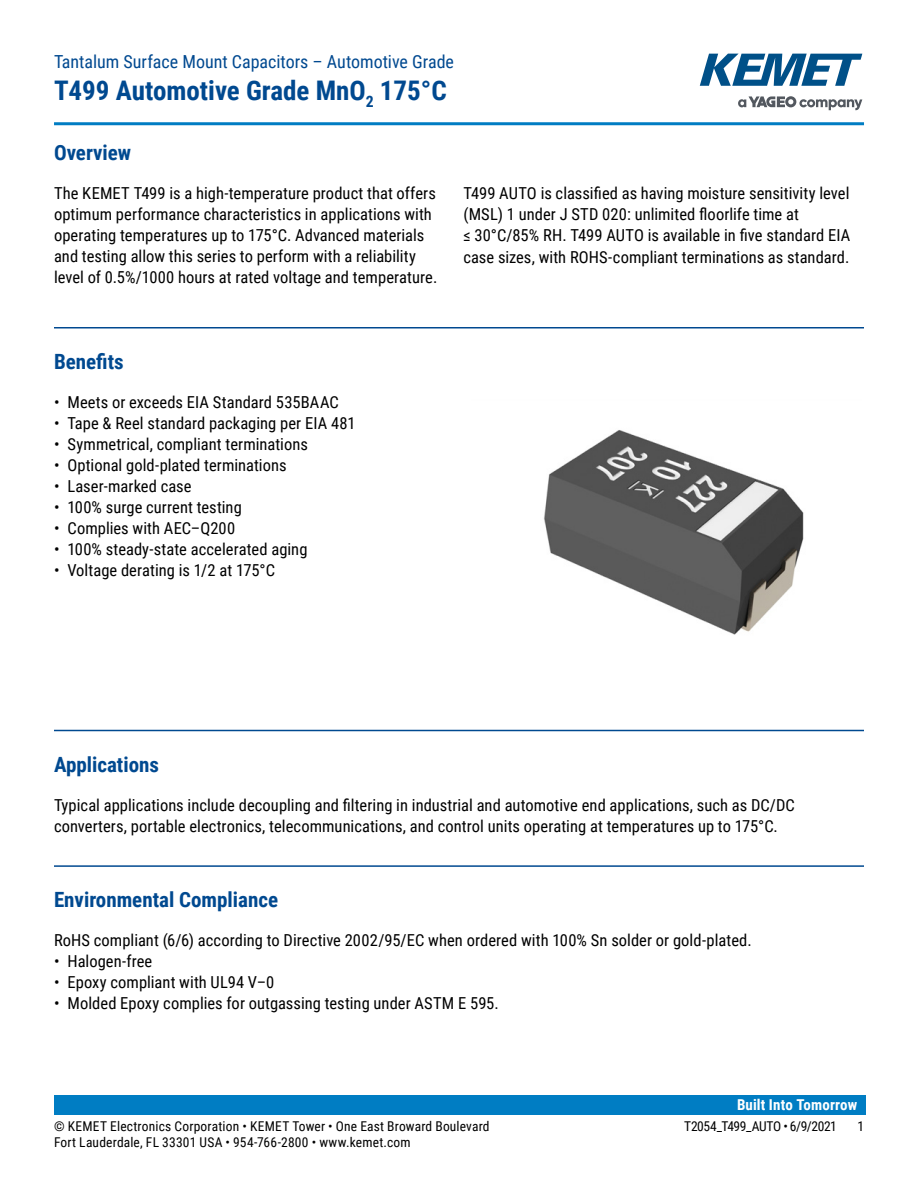
<style>
.page{position:relative;width:918px;height:1188px;background:#fff}
.page>*{position:absolute;margin:0;border:0;box-sizing:border-box;transform-origin:0 0}
.t1{font:700 27px "Roboto Condensed";color:#004990}
.t2{font:700 21px "Roboto Condensed";color:#004990}
.t3{font:18px "Roboto Condensed";color:#004990}
.t4{font:16.5px/21px "Roboto Condensed";letter-spacing:.005em;color:#000}
.t5{font:700 15px "Roboto Condensed";letter-spacing:.01em;color:#fff}
.t6{font:13.5px "Roboto Condensed";letter-spacing:.015em;color:#000}
.t7{font:13.5px "Roboto Condensed";letter-spacing:-.025em;color:#000}
</style>
<div class="page">
<svg style="left:738px;top:96px;width:124px;height:14px"></svg>
<svg style="left:700px;top:54px;width:162px;height:32px"></svg>
<hr style="left:54px;top:122px;width:810px;height:3px;background:#007dc3">
<div style="left:54px;top:1095px;width:811px;height:20px;background:#007dc3"></div>
<hr style="left:54px;top:327px;width:810px;height:1px;background:#004990">
<hr style="left:54px;top:730px;width:810px;height:1px;background:#004990">
<hr style="left:54px;top:865px;width:810px;height:2px;background:#004990">
<img style="left:544px;top:430px;width:260px;height:205px">
<p class="t3" style="left:54px;top:48px;width:402px">Tantalum Surface Mount Capacitors – Automotive Grade</p>
<h1 class="t1" style="left:54px;top:71px;width:394px">T499 Automotive Grade MnO<sub>2</sub> 175°C</h1>
<p class="t2" style="left:54px;top:138px;width:79px">Overview</p>
<p class="t4" style="left:54px;top:182px;width:385px">The KEMET T499 is a high-temperature product that offers optimum performance characteristics in applications with operating temperatures up to 175°C. Advanced materials and testing allow this series to perform with a reliability level of 0.5%/1000 hours at rated voltage and temperature.</p>
<p class="t4" style="left:463px;top:183px;width:388px">T499 AUTO is classified as having moisture sensitivity level (MSL) 1 under J STD 020: unlimited floorlife time at<br>≤ 30°C/85% RH. T499 AUTO is available in five standard EIA case sizes, with ROHS-compliant terminations as standard.</p>
<p class="t2" style="left:54px;top:347px;width:71px">Benefits</p>
<p class="t4" style="left:54px;top:391px;width:286px">• Meets or exceeds EIA Standard 535BAAC</p>
<p class="t4" style="left:54px;top:412px;width:303px">• Tape &amp; Reel standard packaging per EIA 481</p>
<p class="t4" style="left:54px;top:433px;width:255px">• Symmetrical, compliant terminations</p>
<p class="t4" style="left:54px;top:454px;width:234px">• Optional gold-plated terminations</p>
<p class="t4" style="left:54px;top:475px;width:139px">• Laser-marked case</p>
<p class="t4" style="left:54px;top:496px;width:189px">• 100% surge current testing</p>
<p class="t4" style="left:54px;top:517px;width:183px">• Complies with AEC–Q200</p>
<p class="t4" style="left:54px;top:538px;width:255px">• 100% steady-state accelerated aging</p>
<p class="t4" style="left:54px;top:559px;width:223px">• Voltage derating is 1/2 at 175°C</p>
<p class="t2" style="left:54px;top:750px;width:107px">Applications</p>
<p class="t4" style="left:54px;top:794px;width:743px">Typical applications include decoupling and filtering in industrial and automotive end applications, such as DC/DC converters, portable electronics, telecommunications, and control units operating at temperatures up to 175°C.</p>
<p class="t2" style="left:54px;top:885px;width:226px">Environmental Compliance</p>
<p class="t4" style="left:54px;top:929px;width:699px">RoHS compliant (6/6) according to Directive 2002/95/EC when ordered with 100% Sn solder or gold-plated.</p>
<p class="t4" style="left:54px;top:950px;width:100px">• Halogen-free</p>
<p class="t4" style="left:54px;top:971px;width:222px">• Epoxy compliant with UL94 V–0</p>
<p class="t4" style="left:54px;top:992px;width:446px">• Molded Epoxy complies for outgassing testing under ASTM E 595.</p>
<p class="t5" style="left:737px;top:1094px;width:122px">Built Into Tomorrow</p>
<p class="t6" style="left:54px;top:1116px;width:437px">© KEMET Electronics Corporation • KEMET Tower • One East Broward Boulevard</p>
<p class="t7" style="left:684px;top:1116px;width:154px">T2054_T499_AUTO • 6/9/2021</p>
<p class="t6" style="left:857px;top:1116px;width:8px">1</p>
<p class="t6" style="left:54px;top:1133px;width:358px">Fort Lauderdale, FL 33301 USA • 954-766-2800 • www.kemet.com</p>
</div>
